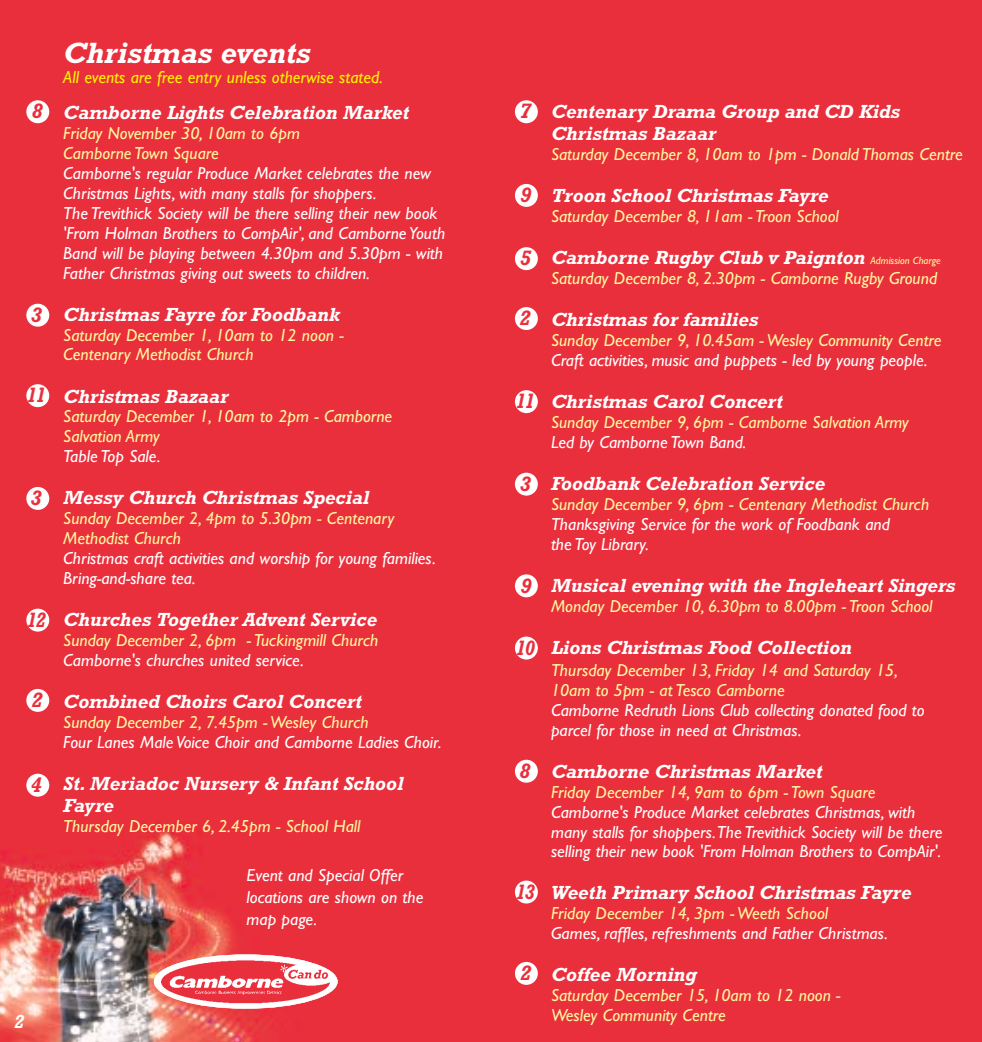
<style>
.page{position:relative;width:982px;height:1042px;background:#fff}
.page>*{position:absolute;margin:0;border:0;box-sizing:border-box;transform-origin:0 0}
.t1{font:italic 700 29.75px "Rockwell";color:#fff}
.t2{font:italic 700 21.18px "Rockwell";letter-spacing:-.07em;color:#e92f3c}
.t3{font:italic 700 21.18px "Rockwell";letter-spacing:-.07em;color:#e92f3c;scale:.9 1}
.t4{font:italic 700 19.25px/22.1px "Rockwell";color:#fff}
.t5{font:italic 17.5px/19.9px "Gill Sans";color:#fff}
.t6{font:italic 17.5px/19.9px "Gill Sans";color:#fff79e}
.t7{font:italic 17.5px "Gill Sans";color:#fff100}
.s1{font-family:"Gill Sans";font-weight:400;font-size:10.5px;color:#fff79e}
</style>
<div class="page">
<div style="left:0;top:0;width:982px;height:1041px;background:#e92f3c"></div>
<svg style="left:24px;top:98px;width:27px;height:27px"></svg>
<svg style="left:24px;top:302px;width:27px;height:26px"></svg>
<svg style="left:24px;top:382px;width:27px;height:27px"></svg>
<svg style="left:24px;top:485px;width:27px;height:26px"></svg>
<svg style="left:24px;top:606px;width:27px;height:27px"></svg>
<svg style="left:24px;top:687px;width:27px;height:26px"></svg>
<svg style="left:24px;top:771px;width:27px;height:27px"></svg>
<svg style="left:513px;top:98px;width:27px;height:27px"></svg>
<svg style="left:513px;top:182px;width:27px;height:27px"></svg>
<svg style="left:513px;top:245px;width:27px;height:27px"></svg>
<svg style="left:513px;top:305px;width:27px;height:27px"></svg>
<svg style="left:513px;top:388px;width:27px;height:27px"></svg>
<svg style="left:513px;top:470px;width:27px;height:27px"></svg>
<svg style="left:513px;top:572px;width:27px;height:27px"></svg>
<svg style="left:513px;top:634px;width:27px;height:27px"></svg>
<svg style="left:513px;top:757px;width:27px;height:27px"></svg>
<svg style="left:513px;top:878px;width:27px;height:27px"></svg>
<svg style="left:513px;top:959px;width:27px;height:27px"></svg>
<img style="left:154px;top:954px;width:183px;height:54px">
<div style="left:154px;top:954px;width:184px;height:54px;border:1px solid #fff;border-radius:50%"></div>
<p class="t2" style="left:31px;top:104px;width:13px">8</p>
<p class="t2" style="left:31px;top:307px;width:13px">3</p>
<p class="t3" style="left:26px;top:388px;width:23px">11</p>
<p class="t2" style="left:30px;top:490px;width:13px">3</p>
<p class="t3" style="left:26px;top:612px;width:23px">12</p>
<p class="t2" style="left:31px;top:692px;width:13px">2</p>
<p class="t2" style="left:30px;top:777px;width:13px">4</p>
<h1 class="t1" style="left:63px;top:43px;width:248px">Christmas events</h1>
<p class="t7" style="left:63px;top:71px;width:321px">All events are free entry unless otherwise stated.</p>
<p class="t4" style="left:63px;top:103px;width:347px">Camborne Lights Celebration Market</p>
<p class="t6" style="left:63px;top:125px;width:238px">Friday November 30, 10am to 6pm<br>Camborne Town Square</p>
<p class="t5" style="left:63px;top:165px;width:383px">Camborne's regular Produce Market celebrates the new Christmas Lights, with many stalls for shoppers.<br>The Trevithick Society will be there selling their new book 'From Holman Brothers to CompAir', and Camborne Youth Band will be playing between 4.30pm and 5.30pm - with Father Christmas giving out sweets to children.</p>
<p class="t4" style="left:63px;top:305px;width:278px">Christmas Fayre for Foodbank</p>
<p class="t6" style="left:63px;top:326px;width:282px">Saturday December 1, 10am to 12 noon -<br>Centenary Methodist Church</p>
<p class="t4" style="left:63px;top:387px;width:166px">Christmas Bazaar</p>
<p class="t6" style="left:63px;top:408px;width:330px">Saturday December 1, 10am to 2pm - Camborne<br>Salvation Army</p>
<p class="t5" style="left:63px;top:448px;width:99px">Table Top Sale.</p>
<p class="t4" style="left:63px;top:489px;width:307px">Messy Church Christmas Special</p>
<p class="t6" style="left:63px;top:510px;width:332px">Sunday December 2, 4pm to 5.30pm - Centenary<br>Methodist Church</p>
<p class="t5" style="left:63px;top:550px;width:374px">Christmas craft activities and worship for young families.<br>Bring-and-share tea.</p>
<p class="t4" style="left:63px;top:610px;width:315px">Churches Together Advent Service</p>
<p class="t6" style="left:63px;top:632px;width:316px">Sunday December 2, 6pm - Tuckingmill Church</p>
<p class="t5" style="left:63px;top:652px;width:242px">Camborne's churches united service.</p>
<p class="t4" style="left:63px;top:692px;width:300px">Combined Choirs Carol Concert</p>
<p class="t6" style="left:63px;top:714px;width:307px">Sunday December 2, 7.45pm - Wesley Church</p>
<p class="t5" style="left:63px;top:734px;width:380px">Four Lanes Male Voice Choir and Camborne Ladies Choir.</p>
<p class="t4" style="left:63px;top:774px;width:342px">St. Meriadoc Nursery &amp; Infant School<br>Fayre</p>
<p class="t6" style="left:63px;top:818px;width:299px">Thursday December 6, 2.45pm - School Hall</p>
<p class="t5" style="left:247px;top:865px;width:178px;line-height:22.1px">Event and Special Offer locations are shown on the map page.</p>
<p class="t4" style="left:14px;top:1011px;width:12px">2</p>
<p class="t2" style="left:519px;top:104px;width:13px">7</p>
<p class="t2" style="left:520px;top:187px;width:13px">9</p>
<p class="t2" style="left:519px;top:251px;width:13px">5</p>
<p class="t2" style="left:519px;top:311px;width:13px">2</p>
<p class="t3" style="left:516px;top:394px;width:23px">11</p>
<p class="t2" style="left:519px;top:476px;width:13px">3</p>
<p class="t2" style="left:520px;top:578px;width:13px">9</p>
<p class="t3" style="left:516px;top:640px;width:23px">10</p>
<p class="t2" style="left:519px;top:763px;width:13px">8</p>
<p class="t3" style="left:516px;top:884px;width:23px">13</p>
<p class="t2" style="left:520px;top:965px;width:13px">2</p>
<p class="t4" style="left:551px;top:102px;width:350px">Centenary Drama Group and CD Kids<br>Christmas Bazaar</p>
<p class="t6" style="left:551px;top:146px;width:413px">Saturday December 8, 10am to 1pm - Donald Thomas Centre</p>
<p class="t4" style="left:551px;top:186px;width:279px">Troon School Christmas Fayre</p>
<p class="t6" style="left:551px;top:208px;width:289px">Saturday December 8, 11am - Troon School</p>
<p class="t4" style="left:551px;top:248px;width:391px">Camborne Rugby Club v Paignton <span class="s1">Admission Charge</span></p>
<p class="t6" style="left:551px;top:270px;width:388px">Saturday December 8, 2.30pm - Camborne Rugby Ground</p>
<p class="t4" style="left:551px;top:310px;width:209px">Christmas for families</p>
<p class="t6" style="left:551px;top:332px;width:392px">Sunday December 9, 10.45am - Wesley Community Centre</p>
<p class="t5" style="left:551px;top:352px;width:378px">Craft activities, music and puppets - led by young people.</p>
<p class="t4" style="left:551px;top:392px;width:233px">Christmas Carol Concert</p>
<p class="t6" style="left:551px;top:413px;width:359px">Sunday December 9, 6pm - Camborne Salvation Army</p>
<p class="t5" style="left:551px;top:433px;width:197px">Led by Camborne Town Band.</p>
<p class="t4" style="left:551px;top:474px;width:275px">Foodbank Celebration Service</p>
<p class="t6" style="left:551px;top:495px;width:380px">Sunday December 9, 6pm - Centenary Methodist Church</p>
<p class="t5" style="left:551px;top:515px;width:340px">Thanksgiving Service for the work of Foodbank and the Toy Library.</p>
<p class="t4" style="left:551px;top:576px;width:406px">Musical evening with the Ingleheart Singers</p>
<p class="t6" style="left:551px;top:597px;width:383px">Monday December 10, 6.30pm to 8.00pm - Troon School</p>
<p class="t4" style="left:551px;top:638px;width:302px">Lions Christmas Food Collection</p>
<p class="t6" style="left:551px;top:661px;width:348px">Thursday December 13, Friday 14 and Saturday 15,<br>10am to 5pm - at Tesco Camborne</p>
<p class="t5" style="left:551px;top:701px;width:375px">Camborne Redruth Lions Club collecting donated food to parcel for those in need at Christmas.</p>
<p class="t4" style="left:551px;top:762px;width:273px">Camborne Christmas Market</p>
<p class="t6" style="left:551px;top:783px;width:326px">Friday December 14, 9am to 6pm - Town Square</p>
<p class="t5" style="left:551px;top:803px;width:393px">Camborne's Produce Market celebrates Christmas, with many stalls for shoppers.The Trevithick Society will be there selling their new book 'From Holman Brothers to CompAir'.</p>
<p class="t4" style="left:551px;top:883px;width:362px">Weeth Primary School Christmas Fayre</p>
<p class="t6" style="left:551px;top:905px;width:279px">Friday December 14, 3pm - Weeth School</p>
<p class="t5" style="left:551px;top:925px;width:338px">Games, raffles, refreshments and Father Christmas.</p>
<p class="t4" style="left:551px;top:965px;width:147px">Coffee Morning</p>
<p class="t6" style="left:551px;top:987px;width:291px">Saturday December 15, 10am to 12 noon -<br>Wesley Community Centre</p>
</div>
